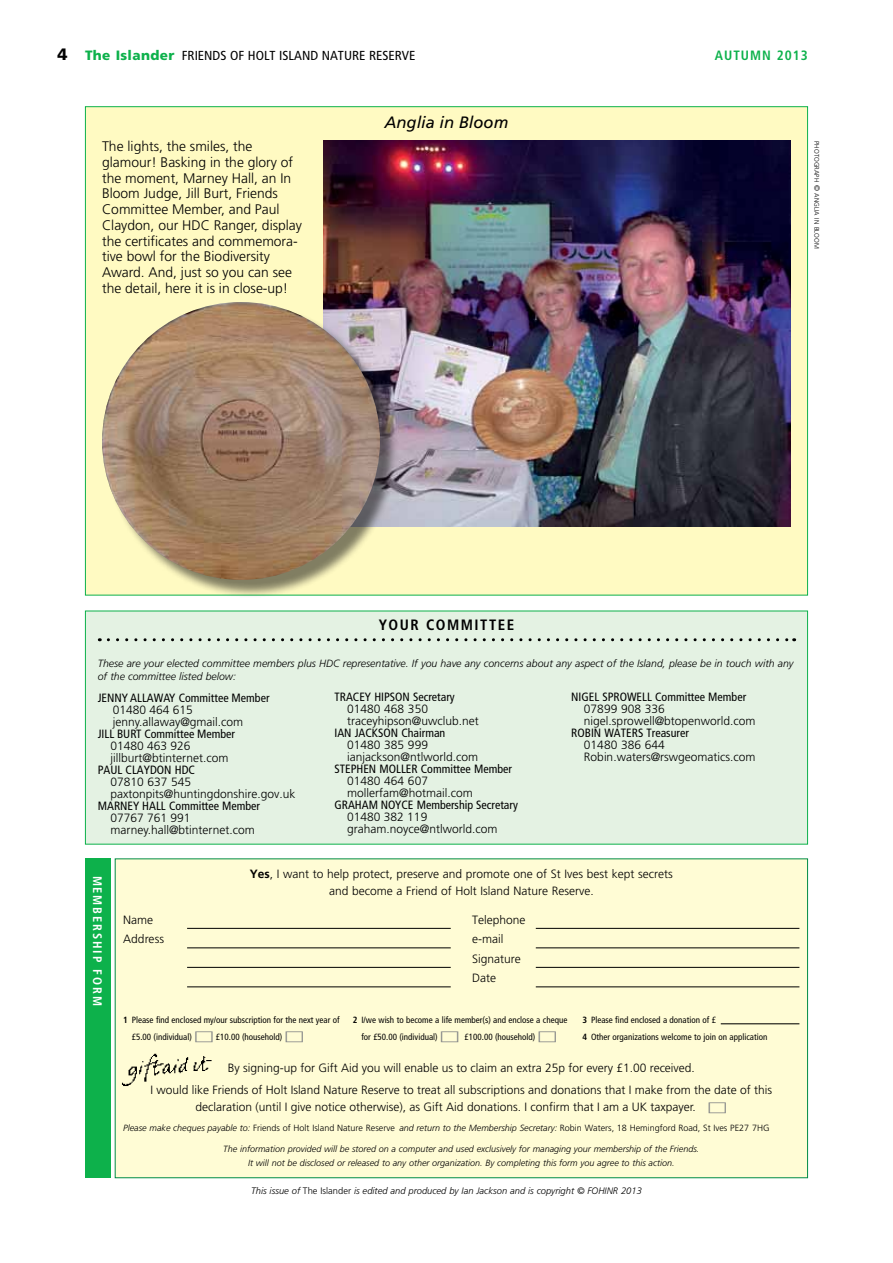
<style>
.page{position:relative;width:893px;height:1263px;background:#fff}
.page>*{position:absolute;margin:0;border:0;box-sizing:border-box;transform-origin:0 0}
.t1{font:italic 16.5px "Frutiger";color:#000}
.t2{font:700 condensed 15px "Frutiger";color:#000}
.t3{font:300 13.8px/15.8px "Frutiger";color:#000}
.t4{font:700 condensed 13.5px "Frutiger";letter-spacing:.075em;color:#0db14b}
.t5{font:condensed 13.05px "Frutiger";color:#000;scale:1.05 1}
.t6{font:700 condensed 12.3px "Frutiger";letter-spacing:.15em;color:#fff}
.t7{font:300 12px/12px "Frutiger";color:#000}
.t8{font:condensed 12px "Frutiger";color:#000}
.t9{font:italic 300 10.5px/13.5px "Frutiger";color:#000}
.t10{font:italic 300 9.3px "Frutiger";color:#000}
.t11{font:condensed 9px/16.5px "Frutiger";color:#000}
.t12{font:italic 300 9px/13.5px "Frutiger";color:#000;text-align:center}
.t13{font:300 9px "Frutiger";color:#000}
.t14{font:300 6.6px "Frutiger";color:#000}
.s1{font-weight:900;font-stretch:normal;font-size:16.5px}
.s2{font-weight:900;font-stretch:normal;font-size:13.5px;color:#0db14b}
.s3{font-size:7.5px}
.s4{font-weight:700}
.s5{font-family:"European Pi Three";font-stretch:normal;font-size:12px;color:#808285}
.s6{font-family:"European Pi Three";font-weight:400;color:#808285}
.s7{font-style:italic}
.s8{font-style:normal}
</style>
<div class="page">
<div style="left:85px;top:106px;width:723px;height:489px;background:#fffac2;border:1px solid #0db14b"></div>
<div style="left:85px;top:858px;width:26px;height:320px;background:#0db14b"></div>
<div style="left:115px;top:858px;width:693px;height:320px;background:#fffcd5"></div>
<hr style="left:721px;top:1023px;width:78px;height:1px;background:#000">
<hr style="left:187px;top:928px;width:264px;height:1px;background:#000">
<hr style="left:187px;top:947px;width:264px;height:1px;background:#000">
<hr style="left:187px;top:967px;width:264px;height:1px;background:#000">
<hr style="left:187px;top:986px;width:264px;height:1px;background:#000">
<hr style="left:536px;top:928px;width:263px;height:1px;background:#000">
<hr style="left:536px;top:947px;width:263px;height:1px;background:#000">
<hr style="left:536px;top:967px;width:263px;height:1px;background:#000">
<hr style="left:536px;top:986px;width:263px;height:1px;background:#000">
<img style="left:121px;top:1053px;width:91px;height:33px">
<img style="left:323px;top:140px;width:468px;height:386px">
<div style="left:104px;top:304px;width:295px;height:295px;background:#000;opacity:.5"></div>
<img style="left:102px;top:302px;width:278px;height:278px;border-radius:139px">
<div style="left:85px;top:611px;width:723px;height:233px;background:#e4f2e3"></div>
<svg style="left:108px;top:638px;width:687px;height:3px"></svg>
<p class="t5" style="left:58px;top:47px;width:343px"><span class="s1">4</span> <span class="s2">The Islander</span> FRIENDS OF HOLT ISLAND NATURE RESERVE</p>
<p class="t4" style="left:715px;top:47px;width:95px">AUTUMN 2013</p>
<p class="t3" style="left:102px;top:139px;width:201px">The lights, the smiles, the glamour! Basking in the glory of the moment, Marney Hall, an In<br>Bloom Judge, Jill Burt, Friends<br>Committee Member, and Paul<br>Claydon, our HDC Ranger, display the certificates and commemora&shy;tive bowl for the Biodiversity<br>Award. And, just so you can see the detail, here it is in close-up!</p>
<h1 class="t1" style="left:385px;top:112px;width:125px">Anglia in Bloom</h1>
<p class="t14" style="left:820px;top:141px;width:109px;rotate:90deg">photograph <span class="s3">©</span> anglia in bloom</p>
<p class="t2" style="left:379px;top:616px;width:11px">YOUR</p>
<p class="t2" style="left:426px;top:616px;width:11px">COMMITTEE</p>
<p class="t9" style="left:98px;top:656px;width:697px">These are your elected committee members plus HDC representative. If you have any concerns about any aspect of the Island, please be in touch with any of the committee listed below:</p>
<p class="t8" style="left:98px;top:690px;width:173px">JENNY ALLAWAY Committee Member</p>
<p class="t7" style="left:113px;top:703px;width:132px">01480 464 615 jenny.allaway@gmail.com</p>
<p class="t8" style="left:98px;top:726px;width:139px">JILL BURT Committee Member</p>
<p class="t7" style="left:111px;top:739px;width:119px">01480 463 926 jillburt@btinternet.com</p>
<p class="t8" style="left:98px;top:762px;width:99px">PAUL CLAYDON HDC</p>
<p class="t7" style="left:111px;top:775px;width:186px">07810 637 545 paxtonpits@huntingdonshire.gov.uk</p>
<p class="t8" style="left:98px;top:798px;width:164px">MARNEY HALL Committee Member</p>
<p class="t7" style="left:111px;top:811px;width:146px">07767 761 991 marney.hall@btinternet.com</p>
<p class="t8" style="left:571px;top:690px;width:177px">NIGEL SPROWELL Committee Member</p>
<p class="t7" style="left:584px;top:703px;width:173px">07899 908 336 nigel.sprowell@btopenworld.com</p>
<p class="t8" style="left:571px;top:726px;width:13px">Robin</p>
<p class="t8" style="left:604px;top:726px;width:17px">Waters</p>
<p class="t8" style="left:646px;top:726px;width:44px">Treasurer</p>
<p class="t7" style="left:584px;top:739px;width:173px">01480 386 644<br>Robin.waters@rswgeomatics.com</p>
<p class="t8" style="left:334px;top:690px;width:122px">TRACEY HIPSON Secretary</p>
<p class="t7" style="left:347px;top:703px;width:133px">01480 468 350 traceyhipson@uwclub.net</p>
<p class="t8" style="left:334px;top:726px;width:51px">Ian Jac kson</p>
<p class="t8" style="left:401px;top:726px;width:46px">Chairman</p>
<p class="t7" style="left:347px;top:739px;width:132px">01480 385 999 ianjackson@ntlworld.com</p>
<p class="t8" style="left:334px;top:762px;width:13px">Stephen</p>
<p class="t8" style="left:379px;top:762px;width:16px">Moller</p>
<p class="t8" style="left:421px;top:762px;width:93px">Committee Member</p>
<p class="t7" style="left:347px;top:775px;width:127px">01480 464 607 mollerfam@hotmail.com</p>
<p class="t8" style="left:334px;top:798px;width:185px">GRAHAM NOYCE Membership Secretary</p>
<p class="t7" style="left:347px;top:811px;width:152px">01480 382 119 graham.noyce@ntlworld.com</p>
<p class="t6" style="left:105px;top:875px;width:132px;rotate:90deg">MEMBERSHIP FORM</p>
<p class="t7" style="left:250px;top:866px;width:425px;line-height:16.5px;text-align:center"><span class="s4">Yes</span>, I want to help protect, preserve and promote one of St Ives best kept secrets and become a Friend of Holt Island Nature Reserve.</p>
<p class="t7" style="left:123px;top:910px;width:42px;line-height:19.5px">Name<br>Address</p>
<p class="t7" style="left:472px;top:910px;width:55px;line-height:19.5px">Telephone e-mail<br>Signature<br>Date</p>
<p class="t11" style="left:132px;top:1012px;width:209px;text-indent:-9px"><span class="s4">1</span> Please find enclosed my/our subscription for the next year of £5.00 (individual) <span class="s5">N</span> £10.00 (household) <span class="s5">N</span></p>
<p class="t11" style="left:353px;top:1012px;width:216px;text-align:center"><span class="s4">2</span> I/we wish to become a life member(s) and enclose a cheque for £50.00 (individual) <span class="s5">N</span> £100.00 (household) <span class="s5">N</span></p>
<p class="t11" style="left:583px;top:1012px;width:186px"><span class="s4">3</span> Please find enclosed a donation of £<br><span class="s4">4</span> Other organizations welcome to join on application</p>
<p class="t7" style="left:151px;top:1057px;width:623px;line-height:22px;text-align:center">By signing-up for Gift Aid you will enable us to claim an extra 25p for every £1.00 received.<br>I would like Friends of Holt Island Nature Reserve to treat all subscriptions and donations that I make from the date of this</p>
<p class="t7" style="left:196px;top:1101px;width:533px">declaration (until I give notice otherwise), as Gift Aid donations. I confirm that I am a UK taxpayer. <span class="s6">N</span></p>
<p class="t13" style="left:123px;top:1123px;width:648px"><span class="s7">Please make cheques payable to:</span> Friends of Holt Island Nature Reserve <span class="s7">and return to the Membership Secretary:</span> Robin Waters, 18 Hemingford Road, St Ives PE27 7HG</p>
<p class="t12" style="left:223px;top:1142px;width:478px">The information provided will be stored on a computer and used exclusively for managing your membership of the Friends.<br>It will not be disclosed or released to any other organization. By completing this form you agree to this action.</p>
<p class="t10" style="left:251px;top:1185px;width:392px">This issue of <span class="s8">The Islander</span> is edited and produced by Ian Jackson and is copyright © FOHINR 2013</p>
</div>
